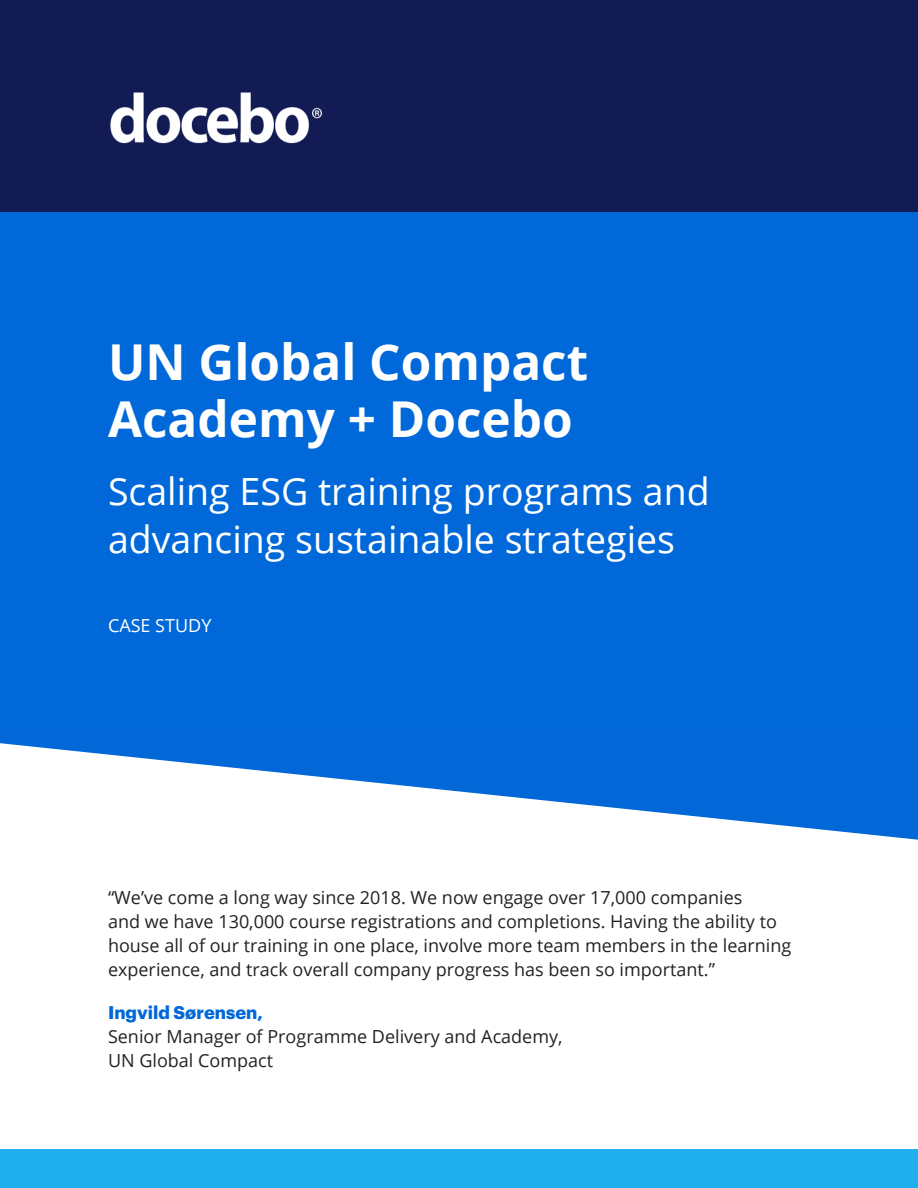
<style>
.page{position:relative;width:918px;height:1188px;background:#fff}
.page>*{position:absolute;margin:0;border:0;box-sizing:border-box;transform-origin:0 0}
.t1{font:700 49.5px/57px "Open Sans";color:#fff}
.t2{font:37.5px/48px "Open Sans";color:#fff}
.t3{font:18px/24px "Open Sans";color:#222}
.t4{font:700 18px "Graphik";color:#0068d9}
.t5{font:18px "Open Sans";color:#fff}
</style>
<div class="page">
<div style="left:0;top:0;width:918px;height:213px;background:#121b53"></div>
<img style="left:0;top:729px;width:918px;height:111px">
<div style="left:0;top:213px;width:918px;height:516px;background:#0068d9"></div>
<img style="left:110px;top:92px;width:212px;height:52px">
<div style="left:0;top:1149px;width:918px;height:39px;background:#1fafee"></div>
<h1 class="t1" style="left:108px;top:332px;width:482px">UN Global Compact<br>Academy + Docebo</h1>
<h2 class="t2" style="left:108px;top:466px;width:603px">Scaling ESG training programs and advancing sustainable strategies</h2>
<p class="t5" style="left:108px;top:613px;width:105px">CASE STUDY</p>
<p class="t3" style="left:108px;top:885px;width:685px">“We’ve come a long way since 2018. We now engage over 17,000 companies<br>and we have 130,000 course registrations and completions. Having the ability to house all of our training in one place, involve more team members in the learning experience, and track overall company progress has been so important.”</p>
<p class="t4" style="left:108px;top:998px;width:156px">Ingvild Sørensen,</p>
<p class="t3" style="left:108px;top:1024px;width:456px">Senior Manager of Programme Delivery and Academy,<br>UN Global Compact</p>
</div>
